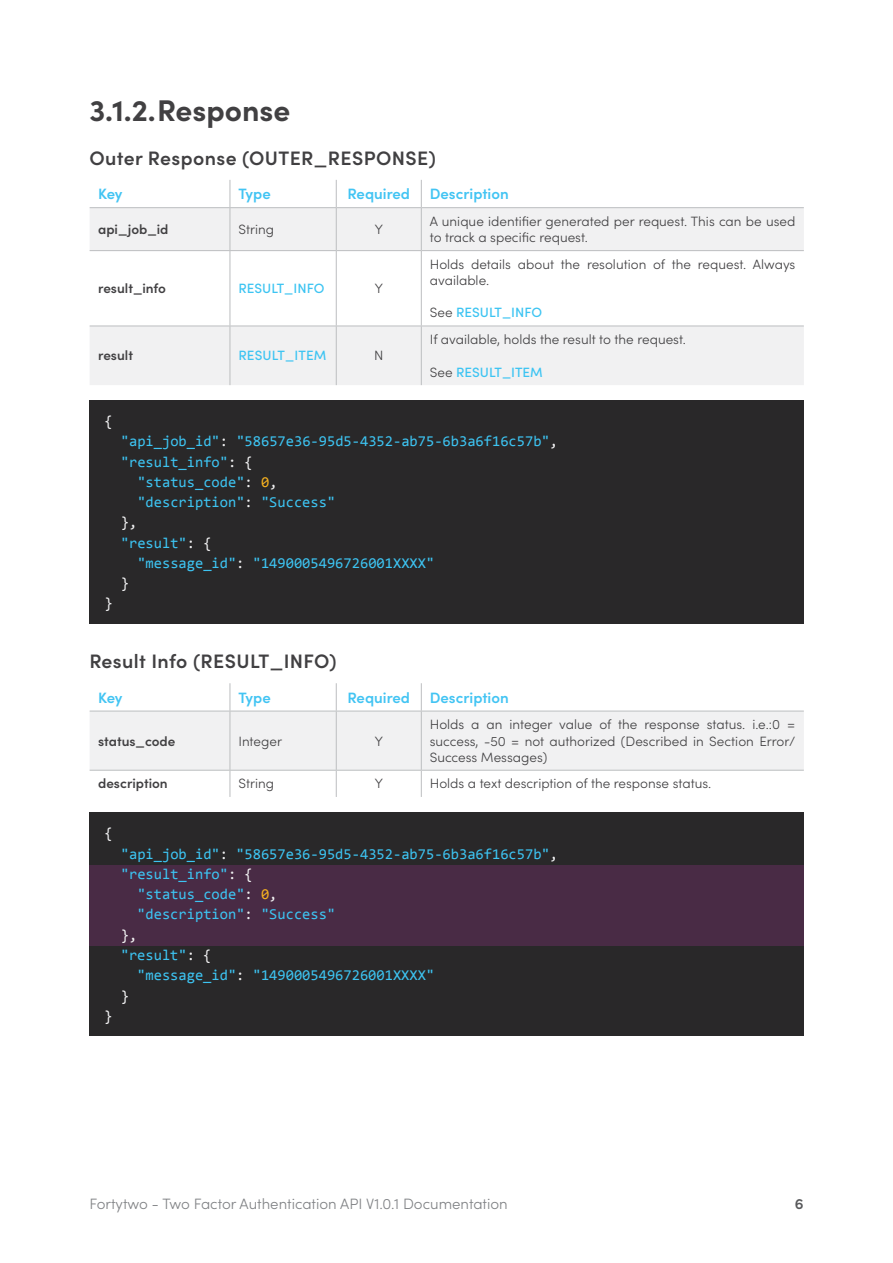
<style>
.page{position:relative;width:893px;height:1263px;background:#fff}
.page>*{position:absolute;margin:0;border:0;box-sizing:border-box;transform-origin:0 0}
.t1{font:700 30px "Sofia Pro";color:#414042}
.t2{font:600 19.5px "Sofia Pro";letter-spacing:.02em;color:#414042}
.t3{font:15px "Consolas";color:#3dc4f2}
.t4{font:300 15px "Sofia Pro";color:#808285}
.t5{font:600 15px "Sofia Pro";color:#42c4f3}
.t6{font:15px "Consolas";color:#f1f1f2}
.t7{font:600 15px "Sofia Pro";color:#58595b}
.t8{font:300 13.5px/16.2px "Sofia Pro";color:#414042}
.t9{font:500 13.5px "Sofia Pro";color:#3dc4f2}
.t10{font:600 13.5px "Sofia Pro";color:#414042}
.s1{font-weight:300;color:#414042}
.s2{color:#f1f1f2}
.s3{color:#f7b21f}
</style>
<div class="page">
<div style="left:89px;top:812px;width:714px;height:224px;background:#292829"></div>
<div style="left:89px;top:865px;width:714px;height:80px;background:#492b45"></div>
<div style="left:89px;top:400px;width:714px;height:223px;background:#292829"></div>
<svg style="left:90px;top:208px;width:714px;height:177px;fill:#f1f1f2"></svg>
<svg style="left:230px;top:180px;width:1px;height:27px"></svg>
<svg style="left:336px;top:180px;width:1px;height:27px"></svg>
<svg style="left:421px;top:180px;width:1px;height:27px"></svg>
<hr style="left:90px;top:207px;width:140px;height:1px;background:#bcbec0">
<hr style="left:230px;top:207px;width:106px;height:1px;background:#bcbec0">
<hr style="left:230px;top:208px;width:1px;height:42px;background:#bcbec0">
<hr style="left:336px;top:207px;width:85px;height:1px;background:#bcbec0">
<hr style="left:336px;top:208px;width:1px;height:42px;background:#bcbec0">
<hr style="left:421px;top:207px;width:383px;height:1px;background:#bcbec0">
<hr style="left:421px;top:208px;width:1px;height:42px;background:#bcbec0">
<hr style="left:90px;top:250px;width:140px;height:1px;background:#bcbec0">
<hr style="left:230px;top:250px;width:106px;height:1px;background:#bcbec0">
<hr style="left:230px;top:251px;width:1px;height:75px;background:#bcbec0">
<hr style="left:336px;top:250px;width:85px;height:1px;background:#bcbec0">
<hr style="left:336px;top:251px;width:1px;height:75px;background:#bcbec0">
<hr style="left:421px;top:250px;width:383px;height:1px;background:#bcbec0">
<hr style="left:421px;top:251px;width:1px;height:75px;background:#bcbec0">
<hr style="left:90px;top:326px;width:140px;height:1px;background:#bcbec0">
<hr style="left:230px;top:326px;width:106px;height:1px;background:#bcbec0">
<hr style="left:230px;top:326px;width:1px;height:59px;background:#bcbec0">
<hr style="left:336px;top:326px;width:85px;height:1px;background:#bcbec0">
<hr style="left:336px;top:326px;width:1px;height:59px;background:#bcbec0">
<hr style="left:421px;top:326px;width:383px;height:1px;background:#bcbec0">
<hr style="left:421px;top:326px;width:1px;height:59px;background:#bcbec0">
<svg style="left:90px;top:683px;width:714px;height:114px"></svg>
<h1 class="t1" style="left:89px;top:87px;width:202px">3.1.2.Response</h1>
<h2 class="t2" style="left:89px;top:143px;width:348px">Outer Response (OUTER_RESPONSE)</h2>
<p class="t5" style="left:98px;top:183px;width:26px">Key</p>
<p class="t5" style="left:238px;top:183px;width:34px">Type</p>
<p class="t5" style="left:347px;top:183px;width:64px">Required</p>
<p class="t5" style="left:430px;top:183px;width:80px">Description</p>
<p class="t10" style="left:98px;top:219px;width:72px">api_job_id</p>
<p class="t8" style="left:238px;top:220px;width:37px">String</p>
<p class="t8" style="left:375px;top:220px;width:10px">Y</p>
<p class="t8" style="left:430px;top:212px;width:367px">A unique identifier generated per request. This can be used to track a specific request.</p>
<p class="t10" style="left:98px;top:278px;width:69px">result_info</p>
<p class="t9" style="left:238px;top:278px;width:87px">RESULT_INFO</p>
<p class="t8" style="left:375px;top:280px;width:10px">Y</p>
<p class="t8" style="left:430px;top:255px;width:367px">Holds details about the resolution of the request. Always available.</p>
<p class="t9" style="left:430px;top:303px;width:114px"><span class="s1">See</span> RESULT_INFO</p>
<p class="t10" style="left:98px;top:345px;width:36px">result</p>
<p class="t9" style="left:238px;top:346px;width:90px">RESULT_ITEM</p>
<p class="t8" style="left:374px;top:347px;width:11px">N</p>
<p class="t6" style="left:104px;top:412px;width:10px">{</p>
<p class="t8" style="left:430px;top:331px;width:258px">If available, holds the result to the request.</p>
<p class="t9" style="left:430px;top:362px;width:114px"><span class="s1">See</span> RESULT_ITEM</p>
<p class="t6" style="left:104px;top:594px;width:10px">}</p>
<p class="t3" style="left:121px;top:432px;width:439px">"api_job_id"<span class="s2">:</span> "58657e36-95d5-4352-ab75-6b3a6f16c57b"<span class="s2">,</span></p>
<p class="t3" style="left:121px;top:452px;width:133px">"result_info"<span class="s2">: {</span></p>
<p class="t3" style="left:137px;top:473px;width:142px">"status_code"<span class="s2">:</span> <span class="s3">0</span><span class="s2">,</span></p>
<p class="t3" style="left:137px;top:493px;width:199px">"description"<span class="s2">:</span> "Success"</p>
<p class="t6" style="left:121px;top:513px;width:18px">},</p>
<p class="t3" style="left:121px;top:533px;width:92px">"result"<span class="s2">: {</span></p>
<p class="t3" style="left:137px;top:554px;width:298px">"message_id"<span class="s2">:</span> "1490005496726001XXXX"</p>
<p class="t6" style="left:121px;top:574px;width:10px">}</p>
<h2 class="t2" style="left:89px;top:647px;width:249px">Result Info (RESULT_INFO)</h2>
<p class="t5" style="left:98px;top:686px;width:26px">Key</p>
<p class="t5" style="left:238px;top:686px;width:34px">Type</p>
<p class="t5" style="left:347px;top:686px;width:64px">Required</p>
<p class="t5" style="left:430px;top:686px;width:80px">Description</p>
<p class="t10" style="left:98px;top:730px;width:79px">status_code</p>
<p class="t8" style="left:238px;top:732px;width:45px">Integer</p>
<p class="t8" style="left:375px;top:732px;width:10px">Y</p>
<p class="t8" style="left:430px;top:716px;width:367px;text-align:justify">Holds a an integer value of the response status. i.e.:0 = success, -50 = not authorized (Described in Section Error/ Success Messages)</p>
<p class="t10" style="left:98px;top:773px;width:71px">description</p>
<p class="t8" style="left:238px;top:775px;width:37px">String</p>
<p class="t8" style="left:375px;top:775px;width:10px">Y</p>
<p class="t8" style="left:430px;top:775px;width:283px">Holds a text description of the response status.</p>
<p class="t6" style="left:104px;top:824px;width:10px">{</p>
<p class="t6" style="left:104px;top:1006px;width:10px">}</p>
<p class="t3" style="left:121px;top:844px;width:439px">"api_job_id"<span class="s2">:</span> "58657e36-95d5-4352-ab75-6b3a6f16c57b"<span class="s2">,</span></p>
<p class="t3" style="left:121px;top:865px;width:133px">"result_info"<span class="s2">: {</span></p>
<p class="t3" style="left:137px;top:885px;width:142px">"status_code"<span class="s2">:</span> <span class="s3">0</span><span class="s2">,</span></p>
<p class="t3" style="left:137px;top:905px;width:199px">"description"<span class="s2">:</span> "Success"</p>
<p class="t6" style="left:121px;top:925px;width:18px">},</p>
<p class="t3" style="left:121px;top:946px;width:92px">"result"<span class="s2">: {</span></p>
<p class="t3" style="left:137px;top:966px;width:298px">"message_id"<span class="s2">:</span> "1490005496726001XXXX"</p>
<p class="t6" style="left:121px;top:986px;width:10px">}</p>
<p class="t4" style="left:89px;top:1193px;width:420px">Fortytwo - Two Factor Authentication API V1.0.1 Documentation</p>
<p class="t7" style="left:795px;top:1192px;width:10px">6</p>
</div>
